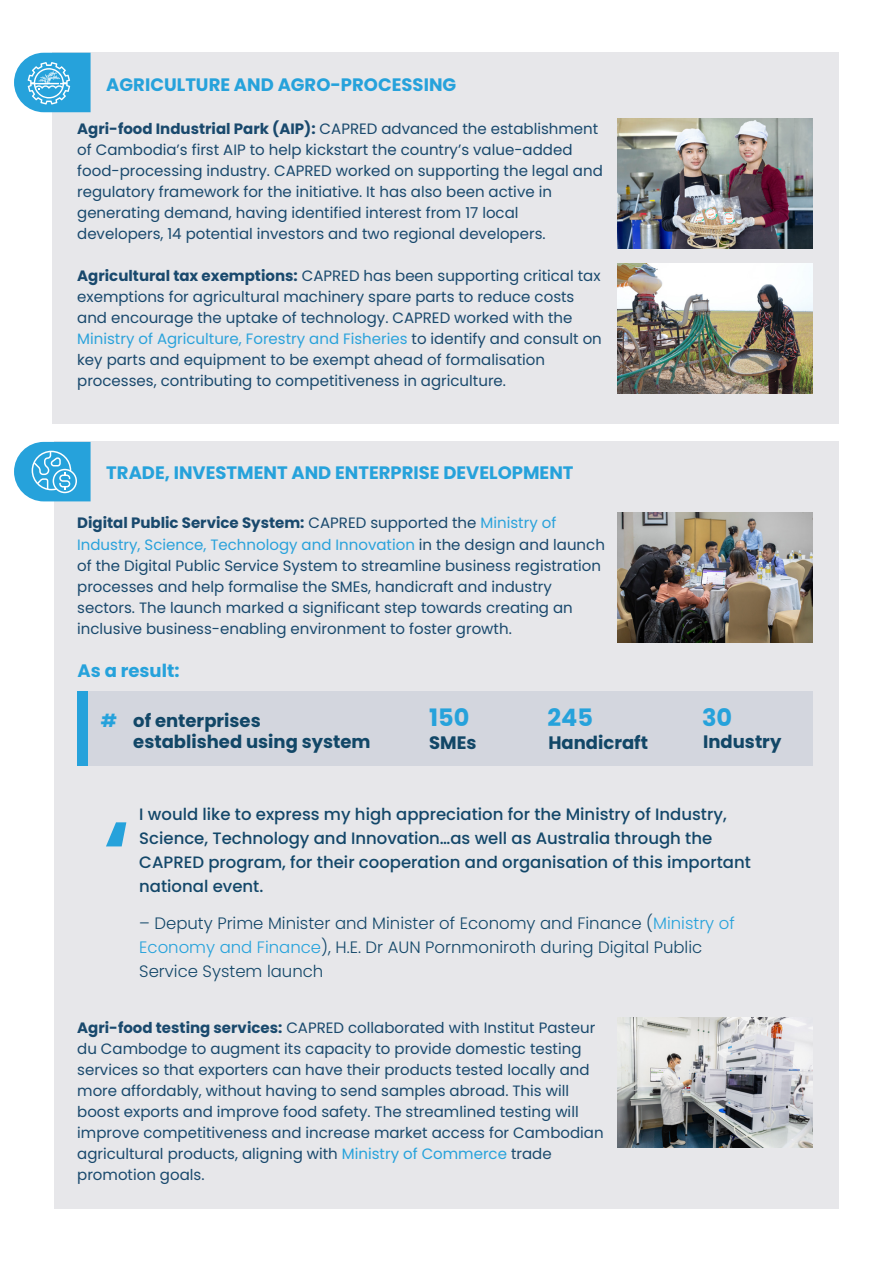
<style>
.page{position:relative;width:893px;height:1263px;background:#fff}
.page>*{position:absolute;margin:0;border:0;box-sizing:border-box;transform-origin:0 0}
.t1{font:700 90px "Poppins";color:#26a2db}
.t2{font:700 24px "Poppins";color:#26a2db}
.t3{font:700 18px "Poppins";color:#26a2db}
.t4{font:700 18px "Poppins";color:#124767}
.t5{font:500 16.5px/24px "Poppins";color:#134769}
.t6{font:300 16.5px/24px "Poppins";color:#134769}
.t7{font:15px/21px "Poppins";color:#19496d}
.s1{font-weight:700}
.s2{color:#2aa2db}
.s3{color:#26a2db}
</style>
<div class="page">
<div style="left:54px;top:442px;width:785px;height:767px;background:#e7e7ea"></div>
<div style="left:52px;top:53px;width:787px;height:371px;background:#e7e7ea"></div>
<img style="left:617px;top:118px;width:195px;height:130px">
<img style="left:617px;top:264px;width:195px;height:130px">
<img style="left:617px;top:513px;width:195px;height:130px">
<img style="left:617px;top:1017px;width:195px;height:130px">
<div style="left:88px;top:691px;width:724px;height:74px;background:#d3d6de"></div>
<div style="left:77px;top:691px;width:11px;height:74px;background:#26a2db"></div>
<svg style="left:14px;top:53px;width:77px;height:59px;background:#51b4e2"></svg>
<svg style="left:14px;top:442px;width:77px;height:59px;background:#4eb3e1"></svg>
<p class="t3" style="left:106px;top:74px;width:351px">AGRICULTURE AND AGRO-PROCESSING</p>
<p class="t7" style="left:77px;top:119px;width:527px"><span class="s1">Agri-food Industrial Park (AIP):</span> CAPRED advanced the establishment of Cambodia’s first AIP to help kickstart the country’s value-added food-processing industry. CAPRED worked on supporting the legal and regulatory framework for the initiative. It has also been active in generating demand, having identified interest from 17 local developers, 14 potential investors and two regional developers.</p>
<p class="t7" style="left:77px;top:266px;width:526px"><span class="s1">Agricultural tax exemptions:</span> CAPRED has been supporting critical tax exemptions for agricultural machinery spare parts to reduce costs and encourage the uptake of technology. CAPRED worked with the <span class="s2">Ministry of Agriculture, Forestry and Fisheries</span> to identify and consult on key parts and equipment to be exempt ahead of formalisation processes, contributing to competitiveness in agriculture.</p>
<p class="t3" style="left:106px;top:462px;width:469px">TRADE, INVESTMENT AND ENTERPRISE DEVELOPMENT</p>
<p class="t7" style="left:77px;top:513px;width:529px"><span class="s1">Digital Public Service System:</span> CAPRED supported the <span class="s2">Ministry of Industry, Science, Technology and Innovation</span> in the design and launch of the Digital Public Service System to streamline business registration processes and help formalise the SMEs, handicraft and industry sectors. The launch marked a significant step towards creating an inclusive business-enabling environment to foster growth.</p>
<p class="t3" style="left:78px;top:661px;width:103px">As a result:</p>
<p class="t3" style="left:101px;top:710px;width:18px">#</p>
<p class="t4" style="left:133px;top:710px;width:129px">of enterprises</p>
<p class="t2" style="left:429px;top:704px;width:42px">150</p>
<p class="t2" style="left:547px;top:704px;width:47px">245</p>
<p class="t2" style="left:702px;top:704px;width:32px">30</p>
<p class="t4" style="left:133px;top:732px;width:239px">established using system</p>
<p class="t4" style="left:429px;top:732px;width:49px">SMEs</p>
<p class="t4" style="left:548px;top:732px;width:101px">Handicraft</p>
<p class="t4" style="left:703px;top:731px;width:80px">Industry</p>
<p class="t1" style="left:103px;top:802px;width:30px">‘</p>
<p class="t5" style="left:139px;top:802px;width:613px">I would like to express my high appreciation for the Ministry of Industry, Science, Technology and Innovation…as well as Australia through the CAPRED program, for their cooperation and organisation of this important national event.</p>
<p class="t6" style="left:139px;top:911px;width:597px">– Deputy Prime Minister and Minister of Economy and Finance (<span class="s3">Ministry of<br>Economy and Finance</span>), H.E. Dr AUN Pornmoniroth during Digital Public<br>Service System launch</p>
<p class="t7" style="left:77px;top:1017px;width:528px"><span class="s1">Agri-food testing services:</span> CAPRED collaborated with Institut Pasteur du Cambodge to augment its capacity to provide domestic testing services so that exporters can have their products tested locally and more affordably, without having to send samples abroad. This will boost exports and improve food safety. The streamlined testing will improve competitiveness and increase market access for Cambodian agricultural products, aligning with <span class="s3">Ministry of Commerce</span> trade promotion goals.</p>
</div>
